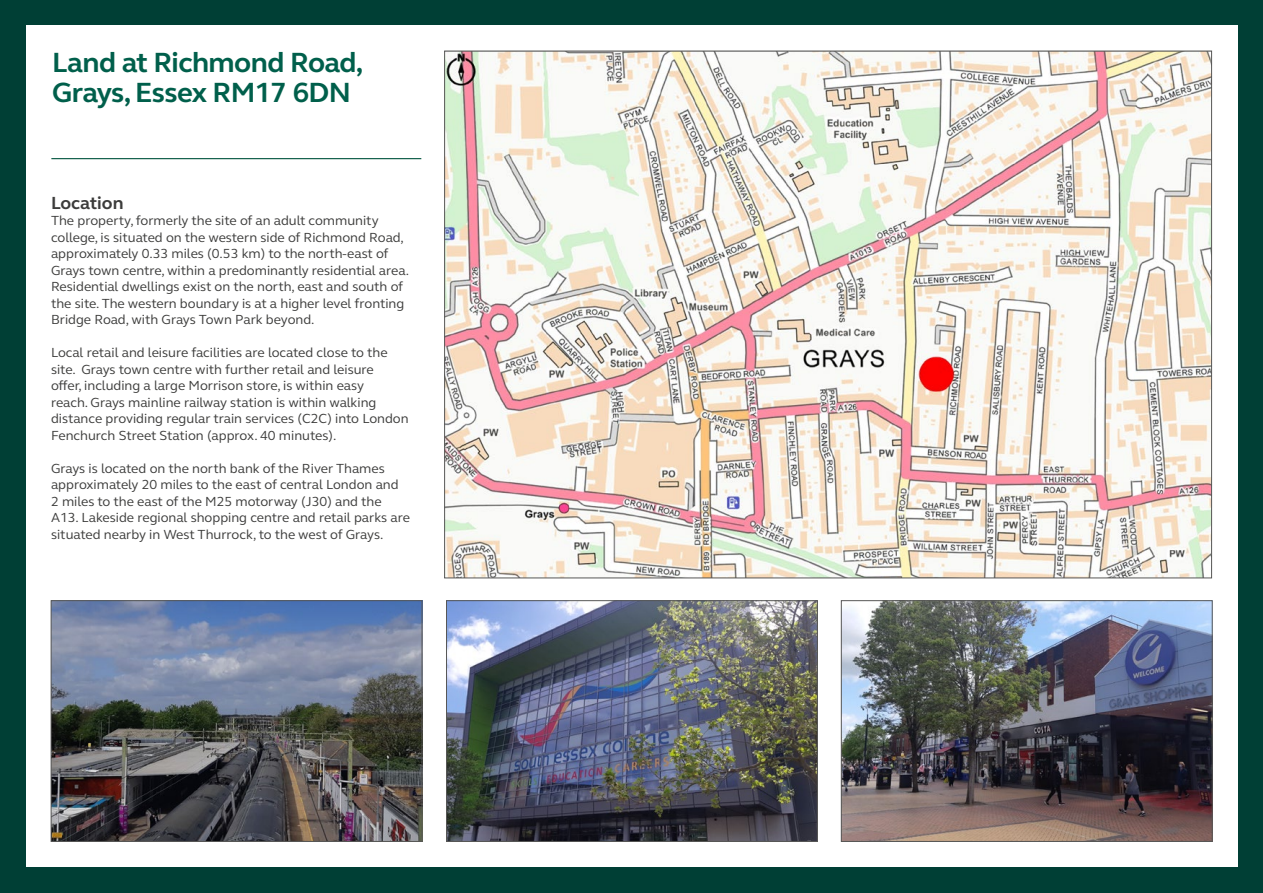
<style>
.page{position:relative;width:1263px;height:893px;background:#003f35}
.page>*{position:absolute;margin:0;border:0;box-sizing:border-box;transform-origin:0 0}
.t1{font:700 28.5px/30px "FS Elliot";letter-spacing:-.02em;color:#005f4b}
.t2{font:700 18px "FS Elliot";color:#3c3c3b}
.t3{font:13.5px/16.5px "FS Elliot";color:#3c3c3b}
</style>
<div class="page">
<div style="left:26px;top:26px;width:1211px;height:841px;background:#fff"></div>
<hr style="left:51px;top:158px;width:370px;height:1px;background:#00533d">
<img style="left:446px;top:53px;width:764px;height:523px">
<img style="left:448px;top:602px;width:368px;height:238px">
<div style="left:446px;top:600px;width:372px;height:242px;border:1px solid #575756"></div>
<img style="left:53px;top:602px;width:367px;height:238px">
<div style="left:51px;top:600px;width:371px;height:242px;border:1px solid #575756"></div>
<img style="left:843px;top:602px;width:367px;height:238px">
<div style="left:841px;top:600px;width:371px;height:242px;border:1px solid #575756"></div>
<h1 class="t1" style="left:52px;top:47px;width:313px">Land at Richmond Road,<br>Grays, Essex RM17 6DN</h1>
<h2 class="t2" style="left:51px;top:191px;width:74px">Location</h2>
<p class="t3" style="left:51px;top:212px;width:360px">The property, formerly the site of an adult community college, is situated on the western side of Richmond Road, approximately 0.33 miles (0.53 km) to the north-east of Grays town centre, within a predominantly residential area.<br>Residential dwellings exist on the north, east and south of the site. The western boundary is at a higher level fronting Bridge Road, with Grays Town Park beyond.</p>
<p class="t3" style="left:51px;top:344px;width:359px">Local retail and leisure facilities are located close to the site. Grays town centre with further retail and leisure<br>offer, including a large Morrison store, is within easy<br>reach. Grays mainline railway station is within walking distance providing regular train services (C2C) into London Fenchurch Street Station (approx. 40 minutes).</p>
<p class="t3" style="left:51px;top:460px;width:360px">Grays is located on the north bank of the River Thames approximately 20 miles to the east of central London and<br>2 miles to the east of the M25 motorway (J30) and the A13. Lakeside regional shopping centre and retail parks are situated nearby in West Thurrock, to the west of Grays.</p>
</div>
